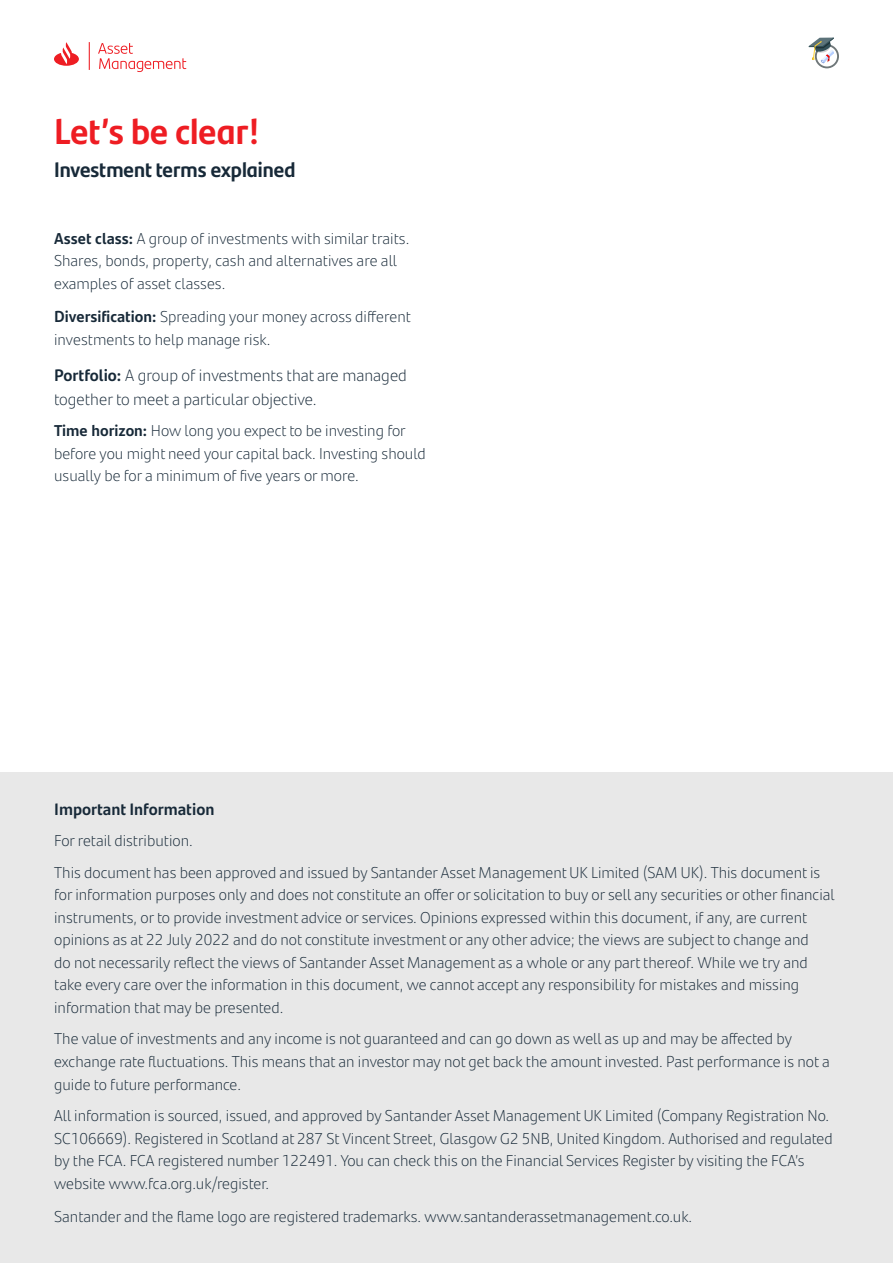
<style>
.page{position:relative;width:893px;height:1263px;background:#fff}
.page>*{position:absolute;margin:0;border:0;box-sizing:border-box;transform-origin:0 0}
.t1{font:700 36px "Santander Headline";color:#ee1d23}
.t2{font:700 21px "Santander Headline";color:#172938}
.t3{font:300 16.5px/24px "Santander Text";color:#172938}
.t4{font:700 16.5px "Santander Text";color:#172938}
.t5{font:300 15.75px/22.5px "Santander Text";color:#172938}
.s1{font-weight:700}
</style>
<div class="page">
<svg style="left:54px;top:42px;width:132px;height:30px"></svg>
<svg style="left:808px;top:38px;width:31px;height:30px"></svg>
<div style="left:0;top:772px;width:893px;height:491px;background:#e8e8e8"></div>
<p class="t1" style="left:54px;top:103px;width:207px">Let’s be clear!</p>
<p class="t2" style="left:54px;top:154px;width:243px">Investment terms explained</p>
<p class="t5" style="left:54px;top:226px;width:357px"><span class="s1">Asset class:</span> A group of investments with similar traits.<br>Shares, bonds, property, cash and alternatives are all examples of asset classes.</p>
<p class="t5" style="left:54px;top:304px;width:358px"><span class="s1">Diversification:</span> Spreading your money across different investments to help manage risk.</p>
<p class="t3" style="left:54px;top:362px;width:354px"><span class="s1">Portfolio:</span> A group of investments that are managed together to meet a particular objective.</p>
<p class="t5" style="left:54px;top:418px;width:373px"><span class="s1">Time horizon:</span> How long you expect to be investing for before you might need your capital back. Investing should usually be for a minimum of five years or more.</p>
<p class="t4" style="left:54px;top:796px;width:162px">Important Information</p>
<p class="t5" style="left:54px;top:829px;width:140px">For retail distribution.</p>
<p class="t5" style="left:54px;top:860px;width:782px">This document has been approved and issued by Santander Asset Management UK Limited (SAM UK). This document is for information purposes only and does not constitute an offer or solicitation to buy or sell any securities or other financial instruments, or to provide investment advice or services. Opinions expressed within this document, if any, are current opinions as at 22 July 2022 and do not constitute investment or any other advice; the views are subject to change and<br>do not necessarily reflect the views of Santander Asset Management as a whole or any part thereof. While we try and take every care over the information in this document, we cannot accept any responsibility for mistakes and missing information that may be presented.</p>
<p class="t5" style="left:54px;top:1027px;width:777px">The value of investments and any income is not guaranteed and can go down as well as up and may be affected by exchange rate fluctuations. This means that an investor may not get back the amount invested. Past performance is not a guide to future performance.</p>
<p class="t5" style="left:54px;top:1103px;width:780px">All information is sourced, issued, and approved by Santander Asset Management UK Limited (Company Registration No.<br>SC106669). Registered in Scotland at 287 St Vincent Street, Glasgow G2 5NB, United Kingdom. Authorised and regulated by the FCA. FCA registered number 122491. You can check this on the Financial Services Register by visiting the FCA’s website www.fca.org.uk/register.</p>
<p class="t5" style="left:54px;top:1204px;width:640px">Santander and the flame logo are registered trademarks. www.santanderassetmanagement.co.uk.</p>
</div>
